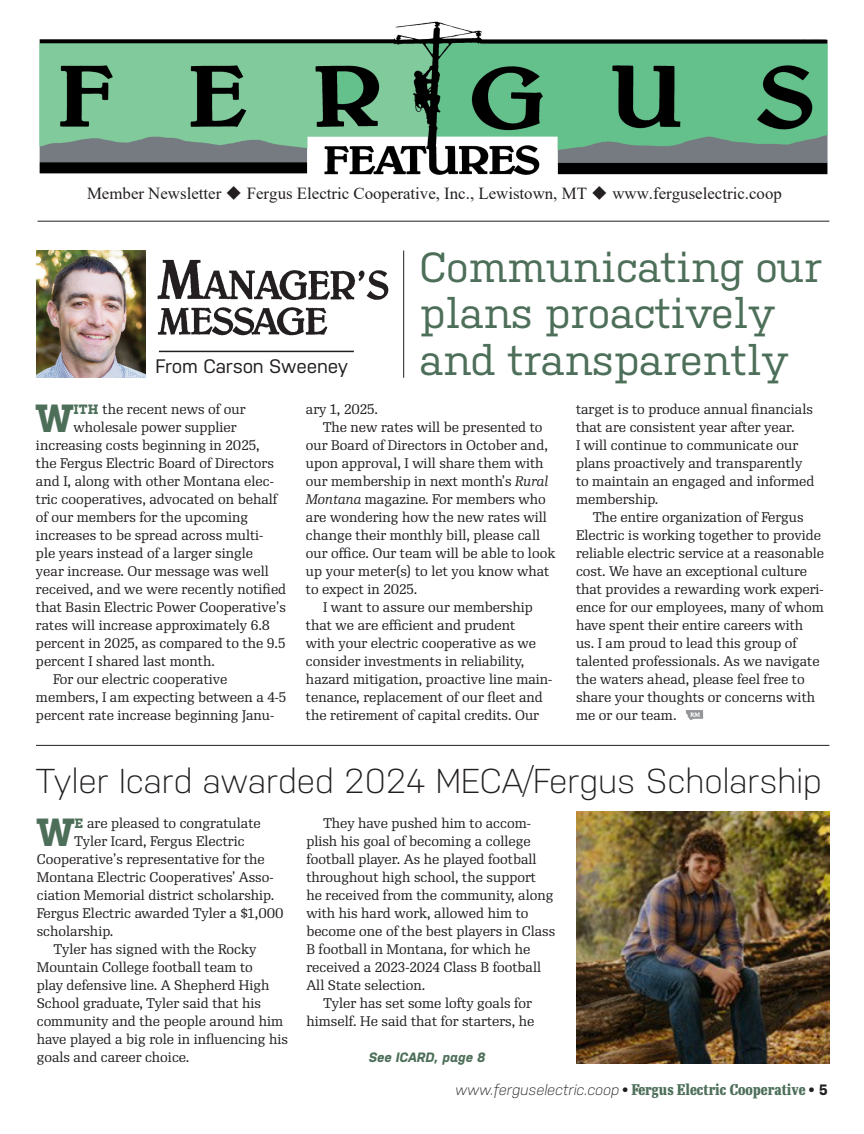
<style>
.page{position:relative;width:864px;height:1134px;background:#fff}
.page>*{position:absolute;margin:0;border:0;box-sizing:border-box;transform-origin:0 0}
.Headline{font:42px/46.5px "Kulturista";letter-spacing:-.01em;color:#4d6f59}
.Lead-in_copy_ragR{font:700 39.15px "Kulturista";color:#4d6f59}
.Headline-2{font:300 34.5px "Nudista";color:#231f20}
.t1{font:19.5px "Nudista";letter-spacing:-.01em;color:#231f20}
.t2{font:16.8px "Times New Roman";color:#231f20}
.t3{font:700 15px "Re Public Cond";color:#4d6f59}
.Body_Copy_RePublic_ragR{font:13.5px/18px "Re Public";color:#231f20}
.Lead-in_copy_ragR-2{font:13.5px "Re Public";color:#231f20}
.jump_continued{font:italic 700 13.5px "Nudista";color:#4d6f59}
.s1{font-family:"Kulturista";font-weight:700;color:#4d6f59}
.s2{font-style:italic}
.s3{font-family:"Nudista";font-weight:300;font-style:italic;color:#231f20}
.s4{font-family:"Nudista";color:#231f20}
</style>
<div class="page">
<img style="left:39px;top:21px;width:789px;height:154px">
<hr style="left:38px;top:221px;width:791px;height:1px;background:#231f20">
<img style="left:37px;top:251px;width:108px;height:126px">
<img style="left:157px;top:259px;width:232px;height:77px">
<hr style="left:159px;top:351px;width:195px;height:1px;background:#231f20">
<hr style="left:403px;top:250px;width:1px;height:128px;background:#231f20">
<svg style="left:686px;top:710px;width:17px;height:10px"></svg>
<img style="left:576px;top:811px;width:253px;height:253px">
<hr style="left:36px;top:745px;width:793px;height:1px;background:#231f20">
<p class="t2" style="left:87px;top:182px;width:696px">Member Newsletter ◆ Fergus Electric Cooperative, Inc., Lewistown, MT ◆ www.ferguselectric.coop</p>
<p class="t1" style="left:156px;top:355px;width:194px">From Carson Sweeney</p>
<p class="Headline" style="left:420px;top:243px;width:404px">Communicating our plans proactively and transparently</p>
<p class="Lead-in_copy_ragR" style="left:36px;top:396px;width:39px">W</p>
<p class="Lead-in_copy_ragR-2" style="left:74px;top:401px;width:173px"><span class="s1">ITH</span> the recent news of our</p>
<p class="Lead-in_copy_ragR-2" style="left:74px;top:419px;width:165px">wholesale power supplier</p>
<p class="Lead-in_copy_ragR-2" style="left:36px;top:437px;width:225px">increasing costs beginning in 2025,</p>
<p class="Lead-in_copy_ragR-2" style="left:36px;top:455px;width:239px">the Fergus Electric Board of Directors</p>
<p class="Lead-in_copy_ragR-2" style="left:36px;top:473px;width:239px">and I, along with other Montana elec-</p>
<p class="Lead-in_copy_ragR-2" style="left:36px;top:491px;width:243px">tric cooperatives, advocated on behalf</p>
<p class="Lead-in_copy_ragR-2" style="left:36px;top:509px;width:214px">of our members for the upcoming</p>
<p class="Lead-in_copy_ragR-2" style="left:36px;top:527px;width:229px">increases to be spread across multi-</p>
<p class="Lead-in_copy_ragR-2" style="left:36px;top:545px;width:219px">ple years instead of a larger single</p>
<p class="Lead-in_copy_ragR-2" style="left:36px;top:563px;width:234px">year increase. Our message was well</p>
<p class="Lead-in_copy_ragR-2" style="left:36px;top:581px;width:252px">received, and we were recently notified</p>
<p class="Lead-in_copy_ragR-2" style="left:36px;top:599px;width:251px">that Basin Electric Power Cooperative’s</p>
<p class="Lead-in_copy_ragR-2" style="left:36px;top:617px;width:236px">rates will increase approximately 6.8</p>
<p class="Lead-in_copy_ragR-2" style="left:36px;top:635px;width:251px">percent in 2025, as compared to the 9.5</p>
<p class="Lead-in_copy_ragR-2" style="left:36px;top:653px;width:180px">percent I shared last month.</p>
<p class="Body_Copy_RePublic_ragR" style="left:36px;top:671px;width:252px;text-indent:17px">For our electric cooperative members, I am expecting between a 4-5 percent rate increase beginning Janu-</p>
<p class="Body_Copy_RePublic_ragR" style="left:306px;top:401px;width:74px">ary 1, 2025.</p>
<p class="Body_Copy_RePublic_ragR" style="left:306px;top:419px;width:251px;text-indent:17px">The new rates will be presented to our Board of Directors in October and, upon approval, I will share them with our membership in next month’s <span class="s2">Rural Montana</span> magazine. For members who are wondering how the new rates will change their monthly bill, please call our office. Our team will be able to look up your meter(s) to let you know what to expect in 2025.</p>
<p class="Body_Copy_RePublic_ragR" style="left:306px;top:599px;width:248px;text-indent:17px">I want to assure our membership that we are efficient and prudent<br>with your electric cooperative as we consider investments in reliability, hazard mitigation, proactive line main&shy;tenance, replacement of our fleet and the retirement of capital credits. Our</p>
<p class="Body_Copy_RePublic_ragR" style="left:576px;top:401px;width:240px">target is to produce annual financials that are consistent year after year.<br>I will continue to communicate our plans proactively and transparently to maintain an engaged and informed membership.</p>
<p class="Body_Copy_RePublic_ragR" style="left:576px;top:509px;width:250px;text-indent:17px">The entire organization of Fergus Electric is working together to provide reliable electric service at a reasonable cost. We have an exceptional culture that provides a rewarding work experi&shy;ence for our employees, many of whom have spent their entire careers with us. I am proud to lead this group of talented professionals. As we navigate the waters ahead, please feel free to share your thoughts or concerns with me or our team.</p>
<p class="Headline-2" style="left:36px;top:761px;width:788px">Tyler Icard awarded 2024 MECA/Fergus Scholarship</p>
<p class="Lead-in_copy_ragR" style="left:37px;top:810px;width:39px">W</p>
<p class="Lead-in_copy_ragR-2" style="left:74px;top:815px;width:188px"><span class="s1">E</span> are pleased to congratulate</p>
<p class="Lead-in_copy_ragR-2" style="left:74px;top:833px;width:172px">Tyler Icard, Fergus Electric</p>
<p class="Lead-in_copy_ragR-2" style="left:37px;top:851px;width:230px">Cooperative’s representative for the</p>
<p class="Lead-in_copy_ragR-2" style="left:37px;top:869px;width:238px">Montana Electric Cooperatives’ Asso-</p>
<p class="Lead-in_copy_ragR-2" style="left:37px;top:887px;width:239px">ciation Memorial district scholarship.</p>
<p class="Lead-in_copy_ragR-2" style="left:37px;top:905px;width:248px">Fergus Electric awarded Tyler a $1,000</p>
<p class="Lead-in_copy_ragR-2" style="left:37px;top:923px;width:78px">scholarship.</p>
<p class="Body_Copy_RePublic_ragR" style="left:37px;top:941px;width:253px;text-indent:17px">Tyler has signed with the Rocky Mountain College football team to<br>play defensive line. A Shepherd High School graduate, Tyler said that his community and the people around him have played a big role in influencing his goals and career choice.</p>
<p class="Body_Copy_RePublic_ragR" style="left:306px;top:815px;width:250px;text-indent:17px">They have pushed him to accom&shy;plish his goal of becoming a college football player. As he played football throughout high school, the support<br>he received from the community, along with his hard work, allowed him to become one of the best players in Class B football in Montana, for which he received a 2023-2024 Class B football All State selection.</p>
<p class="Body_Copy_RePublic_ragR" style="left:306px;top:995px;width:230px;text-align:right">Tyler has set some lofty goals for himself. He said that for starters, he</p>
<p class="jump_continued" style="left:369px;top:1050px;width:118px">See ICARD, page 8</p>
<p class="t3" style="left:455px;top:1081px;width:375px"><span class="s3">www.ferguselectric.coop</span> <span class="s4">•</span> Fergus Electric Cooperative <span class="s4">• 5</span></p>
</div>
